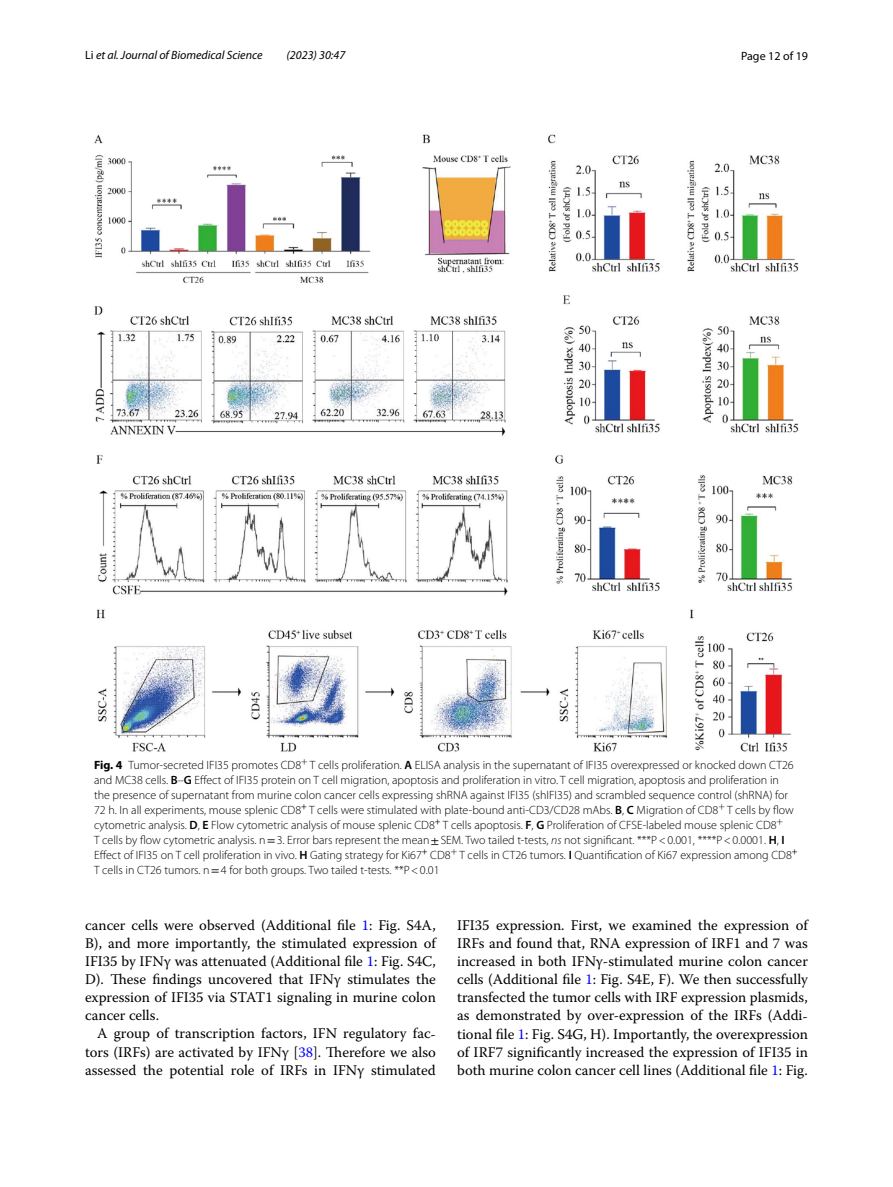
<style>
.page{position:relative;width:893px;height:1187px;background:#fff}
.page>*{position:absolute;margin:0;border:0;box-sizing:border-box;transform-origin:0 0}
.t1{font:14.7px/18px "Warnock Pro";color:#000;text-align:justify}
.t2{font:300 12px/15px "Myriad Pro";color:#000}
.t3{font:italic 12px "Myriad Pro";color:#000}
.t4{font:12px "Myriad Pro";color:#000}
.s1{font-style:normal}
.s2{font-weight:700}
.s3{font-weight:600}
.s4{font-family:"STIX";font-weight:400}
.s5{font-style:italic}
.s6{color:#00f}
</style>
<div class="page">
<img style="left:94px;top:134px;width:705px;height:618px">
<p class="t3" style="left:85px;top:48px;width:179px"><span class="s1">Li</span> et al. Journal of Biomedical Science</p>
<p class="t3" style="left:287px;top:48px;width:60px">(2023) 30:47</p>
<p class="t4" style="left:741px;top:48px;width:68px">Page 12 of 19</p>
<p class="t2" style="left:94px;top:757px;width:705px"><span class="s2">Fig. 4</span> Tumor-secreted IFI35 promotes CD8<sup>+</sup> T cells proliferation. <span class="s3">A</span> ELISA analysis in the supernatant of IFI35 overexpressed or knocked down CT26 and MC38 cells. <span class="s3">B</span>–<span class="s3">G</span> Effect of IFI35 protein on T cell migration, apoptosis and proliferation in vitro. T cell migration, apoptosis and proliferation in the presence of supernatant from murine colon cancer cells expressing shRNA against IFI35 (shIFI35) and scrambled sequence control (shRNA) for 72 h. In all experiments, mouse splenic CD8<sup>+</sup> T cells were stimulated with plate-bound anti-CD3/CD28 mAbs. <span class="s3">B</span>, <span class="s3">C</span> Migration of CD8<sup>+</sup> T cells by flow cytometric analysis. <span class="s3">D</span>, <span class="s3">E</span> Flow cytometric analysis of mouse splenic CD8<sup>+</sup> T cells apoptosis. <span class="s3">F</span>, <span class="s3">G</span> Proliferation of CFSE-labeled mouse splenic CD8<sup>+<br></sup>T cells by flow cytometric analysis. n<span class="s4">=</span>3. Error bars represent the mean<span class="s4">±</span>SEM. Two tailed t-tests, <span class="s5">ns</span> not significant. ***P&lt;0.001, ****P&lt;0.0001. <span class="s3">H</span>, <span class="s3">I </span>Effect of IFI35 on T cell proliferation in vivo. <span class="s3">H</span> Gating strategy for Ki67<sup>+</sup> CD8<sup>+</sup> T cells in CT26 tumors. <span class="s3">I</span> Quantification of Ki67 expression among CD8<sup>+ </sup>T cells in CT26 tumors. n<span class="s4">=</span>4 for both groups. Two tailed t-tests. **P&lt;0.01</p>
<p class="t1" style="left:85px;top:916px;width:352px">cancer cells were observed (Additional file <span class="s6">1</span>: Fig. S4A, B), and more importantly, the stimulated expression of IFI35 by IFNγ was attenuated (Additional file <span class="s6">1</span>: Fig. S4C, D). These findings uncovered that IFNγ stimulates the expression of IFI35 via STAT1 signaling in murine colon cancer cells.</p>
<p class="t1" style="left:85px;top:1024px;width:352px;text-indent:12px">A group of transcription factors, IFN regulatory fac&shy;tors (IRFs) are activated by IFNγ [<span class="s6">38</span>]. Therefore we also assessed the potential role of IRFs in IFNγ stimulated</p>
<p class="t1" style="left:457px;top:916px;width:352px">IFI35 expression. First, we examined the expression of IRFs and found that, RNA expression of IRF1 and 7 was increased in both IFNγ-stimulated murine colon cancer cells (Additional file <span class="s6">1</span>: Fig. S4E, F). We then successfully transfected the tumor cells with IRF expression plasmids, as demonstrated by over-expression of the IRFs (Addi&shy;tional file <span class="s6">1</span>: Fig. S4G, H). Importantly, the overexpression of IRF7 significantly increased the expression of IFI35 in both murine colon cancer cell lines (Additional file <span class="s6">1</span>: Fig.</p>
</div>
